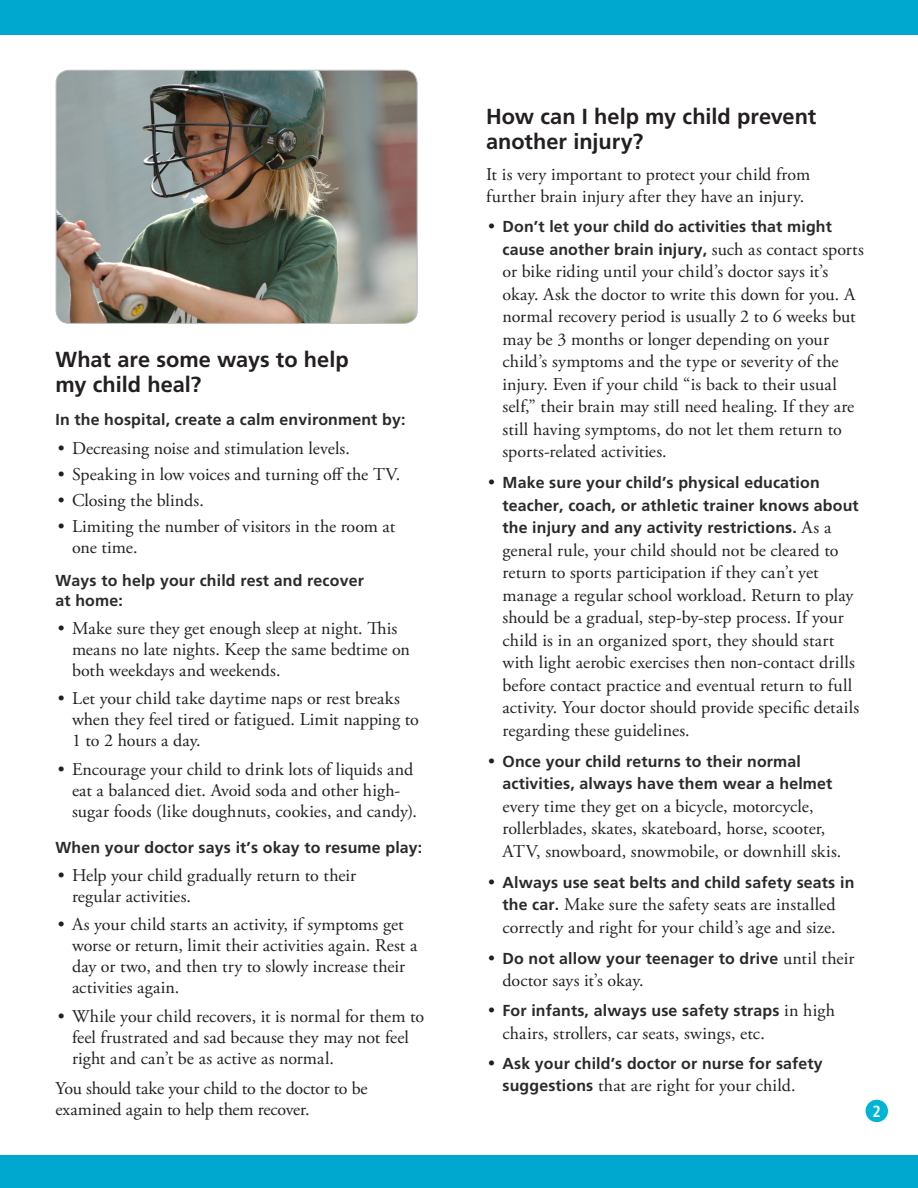
<style>
.page{position:relative;width:918px;height:1188px;background:#fff}
.page>*{position:absolute;margin:0;border:0;box-sizing:border-box;transform-origin:0 0}
.Level_1__h2{font:700 21.75px/24.8px "Frutiger LT Std";color:#231f20}
.Main__p{font:18px/22.5px "Adobe Garamond Pro";letter-spacing:.005em;color:#231f20}
.Level_1_-_tight_1{font:18px/21px "Adobe Garamond Pro";letter-spacing:-.01em;color:#231f20}
.t1{font:700 condensed 16.2px "Frutiger LT Std";color:#fff}
.Level_1__h2-2{font:700 15.9px/22.5px "Frutiger LT Std";letter-spacing:.01em;color:#2b292a}
.s1{font-family:"Adobe Garamond Pro";font-weight:400;font-size:18px;color:#231f20}
.s2{font-family:"Frutiger LT Std";font-weight:700;font-size:15.9px;color:#2b292a}
</style>
<div class="page">
<div style="left:0;top:0;width:918px;height:35px;background:#00a7cf"></div>
<div style="left:0;top:1156px;width:918px;height:32px;background:#00a7cf"></div>
<div style="left:866px;top:1100px;width:22px;height:22px;background:#00b4d6;border-radius:50%"></div>
<img style="left:56px;top:70px;width:360px;height:253px">
<div style="left:56px;top:70px;width:362px;height:254px;border:1px solid #bcbdc0;border-radius:13px"></div>
<p class="Level_1__h2" style="left:56px;top:347px;width:295px">What are some ways to help my child heal?</p>
<p class="Level_1__h2-2" style="left:56px;top:409px;width:351px">In the hospital, create a calm environment by:</p>
<p class="Main__p" style="left:58px;top:437px;width:294px">• Decreasing noise and stimulation levels.</p>
<p class="Main__p" style="left:58px;top:464px;width:344px">• Speaking in low voices and turning off the TV.</p>
<p class="Main__p" style="left:58px;top:490px;width:148px">• Closing the blinds.</p>
<p class="Main__p" style="left:72px;top:517px;width:325px;line-height:21px;text-indent:-14px">• Limiting the number of visitors in the room at one time.</p>
<p class="Level_1__h2-2" style="left:56px;top:571px;width:310px;line-height:19.5px">Ways to help your child rest and recover at home:</p>
<p class="Main__p" style="left:72px;top:618px;width:340px;line-height:21px;text-indent:-14px">• Make sure they get enough sleep at night. This means no late nights. Keep the same bedtime on both weekdays and weekends.</p>
<p class="Main__p" style="left:72px;top:689px;width:348px;line-height:21px;text-indent:-14px">• Let your child take daytime naps or rest breaks when they feel tired or fatigued. Limit napping to<br>1 to 2 hours a day.</p>
<p class="Main__p" style="left:72px;top:759px;width:347px;line-height:21px;text-indent:-14px">• Encourage your child to drink lots of liquids and eat a balanced diet. Avoid soda and other high&shy;sugar foods (like doughnuts, cookies, and candy).</p>
<p class="Level_1__h2-2" style="left:56px;top:836px;width:368px">When your doctor says it’s okay to resume play:</p>
<p class="Main__p" style="left:72px;top:865px;width:286px;line-height:21px;text-indent:-14px">• Help your child gradually return to their regular activities.</p>
<p class="Main__p" style="left:72px;top:915px;width:347px;line-height:21px;text-indent:-14px">• As your child starts an activity, if symptoms get worse or return, limit their activities again. Rest a day or two, and then try to slowly increase their activities again.</p>
<p class="Main__p" style="left:72px;top:1006px;width:354px;line-height:21px;text-indent:-14px">• While your child recovers, it is normal for them to feel frustrated and sad because they may not feel right and can’t be as active as normal.</p>
<p class="Level_1_-_tight_1" style="left:56px;top:1078px;width:314px">You should take your child to the doctor to be examined again to help them recover.</p>
<p class="Level_1__h2" style="left:486px;top:104px;width:332px">How can I help my child prevent another injury?</p>
<p class="Main__p" style="left:486px;top:164px;width:326px">It is very important to protect your child from further brain injury after they have an injury.</p>
<p class="Level_1__h2-2" style="left:502px;top:216px;width:363px;text-indent:-14px"><span class="s1">•</span> Don’t let your child do activities that might cause another brain injury, <span class="s1">such as contact sports</span></p>
<p class="Main__p" style="left:502px;top:261px;width:355px">or bike riding until your child’s doctor says it’s okay. Ask the doctor to write this down for you. A normal recovery period is usually 2 to 6 weeks but may be 3 months or longer depending on your child’s symptoms and the type or severity of the injury. Even if your child “is back to their usual self,” their brain may still need healing. If they are still having symptoms, do not let them return to sports-related activities.</p>
<p class="Level_1__h2-2" style="left:502px;top:472px;width:358px;text-indent:-14px"><span class="s1">•</span> Make sure your child’s physical education teacher, coach, or athletic trainer knows about the injury and any activity restrictions. <span class="s1">As a</span></p>
<p class="Main__p" style="left:502px;top:540px;width:358px">general rule, your child should not be cleared to return to sports participation if they can’t yet manage a regular school workload. Return to play should be a gradual, step-by-step process. If your child is in an organized sport, they should start with light aerobic exercises then non-contact drills before contact practice and eventual return to full activity. Your doctor should provide specific details regarding these guidelines.</p>
<p class="Level_1__h2-2" style="left:502px;top:750px;width:331px;text-indent:-14px"><span class="s1">•</span> Once your child returns to their normal activities, always have them wear a helmet</p>
<p class="Main__p" style="left:502px;top:795px;width:340px">every time they get on a bicycle, motorcycle, rollerblades, skates, skateboard, horse, scooter,<br>ATV, snowboard, snowmobile, or downhill skis.</p>
<p class="Level_1__h2-2" style="left:488px;top:871px;width:368px"><span class="s1">•</span> Always use seat belts and child safety seats in</p>
<p class="Main__p" style="left:502px;top:894px;width:335px"><span class="s2">the car.</span> Make sure the safety seats are installed correctly and right for your child’s age and size.</p>
<p class="Level_1__h2-2" style="left:488px;top:947px;width:368px"><span class="s1">•</span> Do not allow your teenager to drive <span class="s1">until their</span></p>
<p class="Main__p" style="left:502px;top:970px;width:143px">doctor says it’s okay.</p>
<p class="Level_1__h2-2" style="left:488px;top:999px;width:348px"><span class="s1">•</span> For infants, always use safety straps <span class="s1">in high</span></p>
<p class="Main__p" style="left:502px;top:1022px;width:264px">chairs, strollers, car seats, swings, etc.</p>
<p class="Level_1__h2-2" style="left:488px;top:1052px;width:336px"><span class="s1">•</span> Ask your child’s doctor or nurse for safety</p>
<p class="Main__p" style="left:502px;top:1075px;width:295px"><span class="s2">suggestions</span> that are right for your child.</p>
<p class="t1" style="left:873px;top:1102px;width:10px">2</p>
</div>
